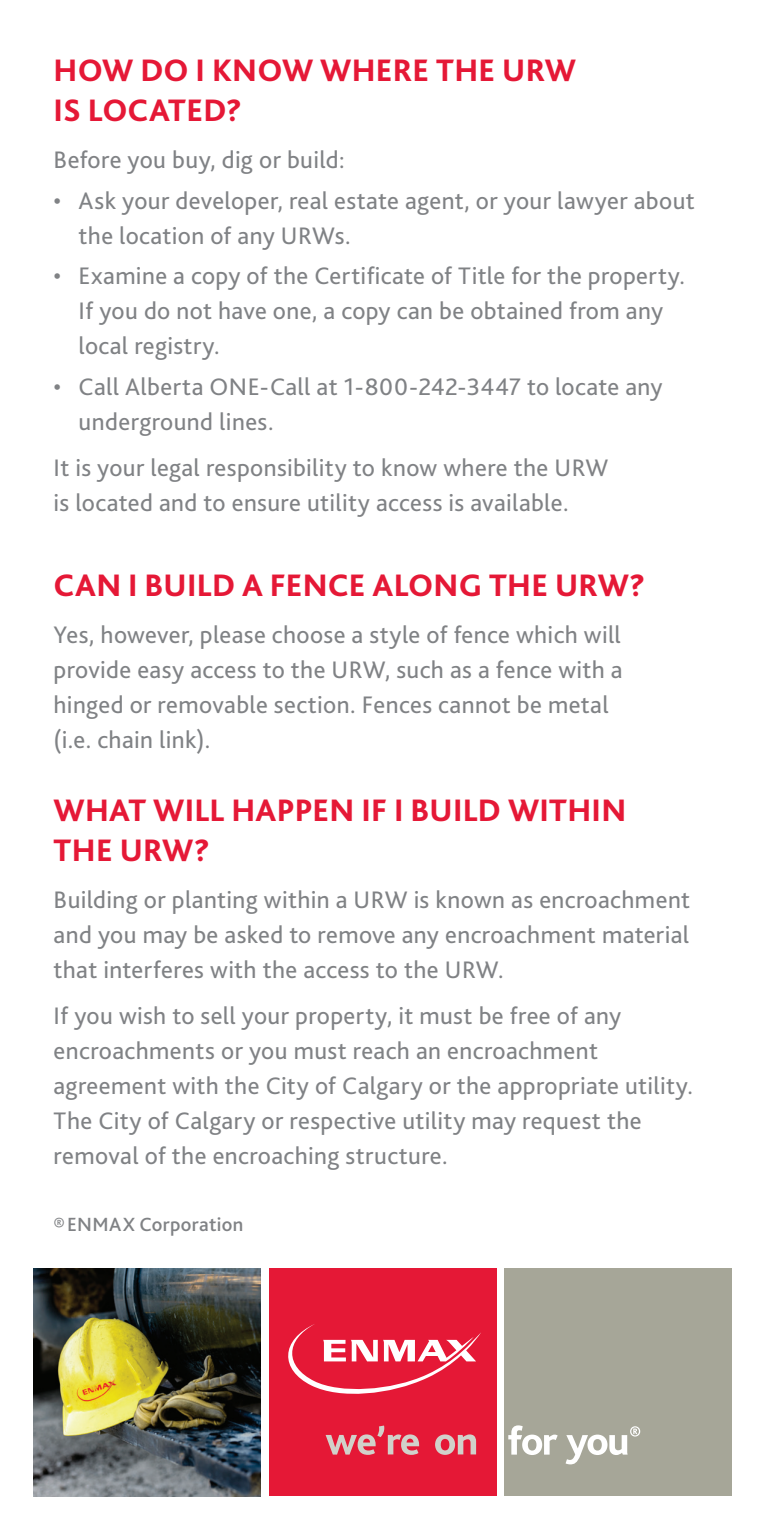
<style>
.page{position:relative;width:765px;height:1530px;background:#fff}
.page>*{position:absolute;margin:0;border:0;box-sizing:border-box;transform-origin:0 0}
.t1{font:800 32.5px/40px "Bliss 2";letter-spacing:.01em;color:#e51836}
.t2{font:25px/35px "Bliss 2";letter-spacing:.015em;color:#808285}
.t3{font:500 20px "Bliss 2";letter-spacing:.015em;color:#808285}
</style>
<div class="page">
<img style="left:34px;top:1268px;width:226px;height:228px">
<div style="left:504px;top:1268px;width:227px;height:227px;background:#a6a698"></div>
<div style="left:269px;top:1268px;width:228px;height:227px;background:#e51836"></div>
<svg style="left:288px;top:1324px;width:193px;height:70px"></svg>
<svg style="left:326px;top:1426px;width:93px;height:29px"></svg>
<svg style="left:435px;top:1434px;width:41px;height:21px"></svg>
<svg style="left:508px;top:1425px;width:50px;height:30px"></svg>
<svg style="left:566px;top:1426px;width:74px;height:38px"></svg>
<p class="t1" style="left:54px;top:50px;width:524px">HOW DO I KNOW WHERE THE URW<br>IS LOCATED?</p>
<p class="t2" style="left:54px;top:141px;width:292px">Before you buy, dig or build:</p>
<p class="t2" style="left:79px;top:182px;width:618px;text-indent:-25px">• Ask your developer, real estate agent, or your lawyer about the location of any URWs.</p>
<p class="t2" style="left:79px;top:258px;width:608px;text-indent:-25px">• Examine a copy of the Certificate of Title for the property.<br>If you do not have one, a copy can be obtained from any local registry.</p>
<p class="t2" style="left:79px;top:369px;width:586px;text-indent:-25px">• Call Alberta ONE-Call at 1-800-242-3447 to locate any underground lines.</p>
<p class="t2" style="left:54px;top:450px;width:556px">It is your legal responsibility to know where the URW is located and to ensure utility access is available.</p>
<p class="t1" style="left:54px;top:565px;width:593px">CAN I BUILD A FENCE ALONG THE URW?</p>
<p class="t2" style="left:54px;top:616px;width:571px">Yes, however, please choose a style of fence which will provide easy access to the URW, such as a fence with a hinged or removable section. Fences cannot be metal (i.e. chain link).</p>
<p class="t1" style="left:54px;top:790px;width:574px">WHAT WILL HAPPEN IF I BUILD WITHIN<br>THE URW?</p>
<p class="t2" style="left:54px;top:881px;width:638px;text-align:justify">Building or planting within a URW is known as encroachment and you may be asked to remove any encroachment material that interferes with the access to the URW.</p>
<p class="t2" style="left:54px;top:998px;width:641px">If you wish to sell your property, it must be free of any encroachments or you must reach an encroachment agreement with the City of Calgary or the appropriate utility.<br>The City of Calgary or respective utility may request the removal of the encroaching structure.</p>
<p class="t3" style="left:54px;top:1212px;width:191px">®ENMAX Corporation</p>
</div>
